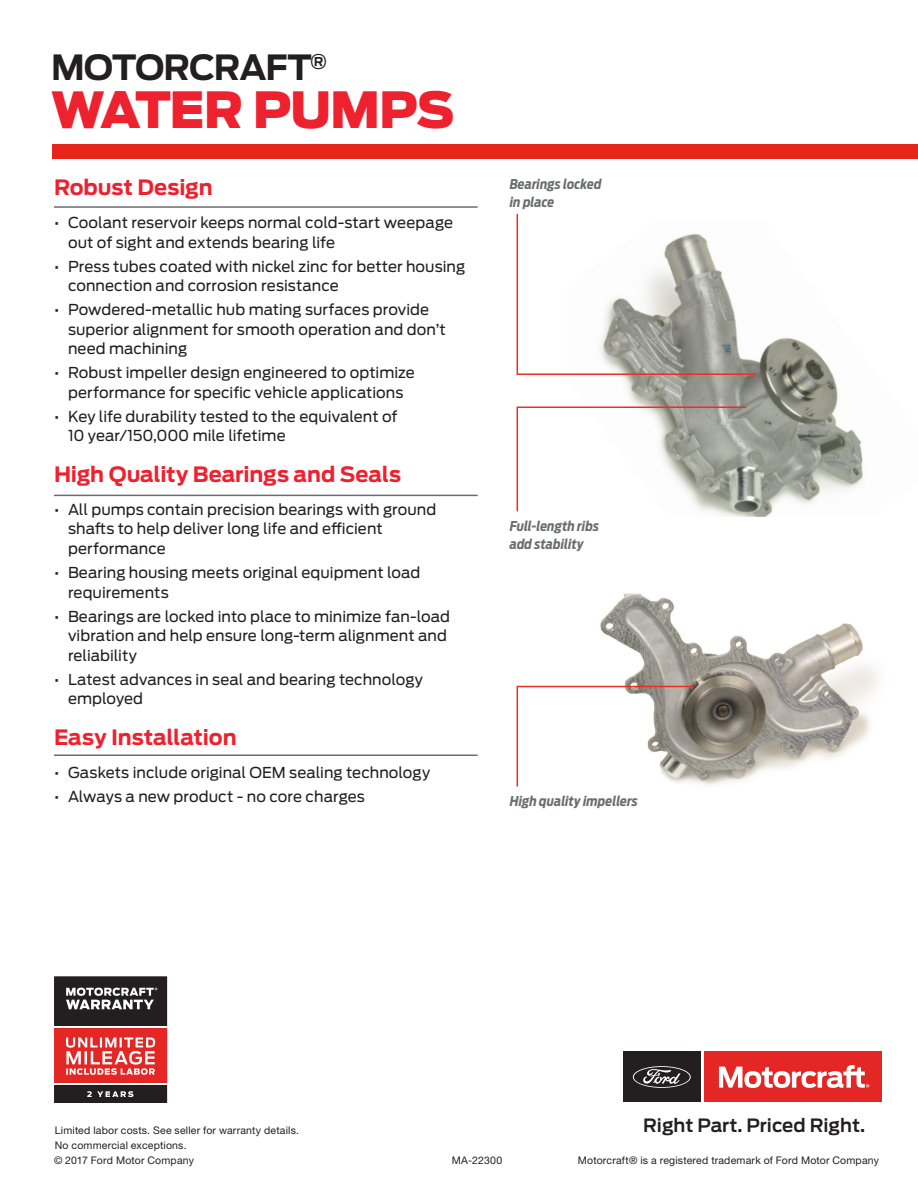
<style>
.page{position:relative;width:918px;height:1188px;background:#fff}
.page>*{position:absolute;margin:0;border:0;box-sizing:border-box;transform-origin:0 0}
.Headlines{font:900 49.5px "Ford Antenna";letter-spacing:-.025em;color:#ee212f}
.Headlines-2{font:700 34.5px "Ford Antenna";letter-spacing:-.035em;color:#231f20}
.text_subhead{font:700 21px "Ford Antenna";letter-spacing:-.005em;color:#ee212f}
.t1{font:600 18.15px "Ford Antenna";color:#231f20}
.t2{font:15px/19.5px "Ford Antenna";color:#231f20}
.Captions{font:italic 700 13.5px/18px "Ford Antenna Cond";letter-spacing:.005em;color:#6c6d70}
.copyright_copy{font:10.5px "Helvetica Neue LT Std";letter-spacing:.02em;color:#231f20}
</style>
<div class="page">
<div style="left:52px;top:145px;width:866px;height:14px;background:#e72419"></div>
<hr style="left:54px;top:495px;width:424px;height:1px;background:#6c6d70">
<hr style="left:54px;top:206px;width:424px;height:2px;background:#6c6d70">
<hr style="left:54px;top:754px;width:424px;height:2px;background:#6c6d70">
<img style="left:622px;top:337px;width:242px;height:180px">
<img style="left:600px;top:593px;width:279px;height:192px">
<svg style="left:516px;top:213px;width:241px;height:163px"></svg>
<svg style="left:516px;top:685px;width:179px;height:102px"></svg>
<svg style="left:516px;top:406px;width:232px;height:107px"></svg>
<div style="left:623px;top:1052px;width:77px;height:50px;background:#231f20"></div>
<div style="left:704px;top:1052px;width:178px;height:50px;background:#e42625"></div>
<svg style="left:719px;top:1065px;width:150px;height:23px"></svg>
<svg style="left:633px;top:1066px;width:58px;height:22px"></svg>
<div style="left:53px;top:1085px;width:115px;height:18px;background:#231f20"></div>
<svg style="left:87px;top:1091px;width:46px;height:6px"></svg>
<div style="left:53px;top:1028px;width:115px;height:55px;background:#e42625"></div>
<svg style="left:66px;top:1038px;width:89px;height:37px"></svg>
<div style="left:53px;top:976px;width:115px;height:50px;background:#231f20"></div>
<svg style="left:66px;top:988px;width:91px;height:21px"></svg>
<div style="left:53px;top:975px;width:116px;height:130px;border:2px solid #fff"></div>
<p class="Headlines-2" style="left:51px;top:37px;width:277px">MOTORCRAFT<sup>®</sup></p>
<p class="Headlines" style="left:51px;top:64px;width:405px">WATER PUMPS</p>
<p class="Captions" style="left:510px;top:173px;width:93px">Bearings locked in place</p>
<p class="text_subhead" style="left:54px;top:168px;width:160px">Robust Design</p>
<p class="t2" style="left:68px;top:211px;width:387px;text-indent:-14px">• Coolant reservoir keeps normal cold-start weepage out of sight and extends bearing life</p>
<p class="t2" style="left:68px;top:255px;width:399px;text-indent:-14px">• Press tubes coated with nickel zinc for better housing connection and corrosion resistance</p>
<p class="t2" style="left:68px;top:298px;width:379px;text-indent:-14px">• Powdered-metallic hub mating surfaces provide superior alignment for smooth operation and don’t need machining</p>
<p class="t2" style="left:54px;top:361px;width:362px;text-align:center">• Robust impeller design engineered to optimize performance for specific vehicle applications</p>
<p class="t2" style="left:68px;top:405px;width:331px;text-indent:-14px">• Key life durability tested to the equivalent of<br>10 year/150,000 mile lifetime</p>
<p class="text_subhead" style="left:54px;top:455px;width:349px">High Quality Bearings and Seals</p>
<p class="t2" style="left:68px;top:498px;width:370px;text-indent:-14px">• All pumps contain precision bearings with ground shafts to help deliver long life and efficient performance</p>
<p class="t2" style="left:68px;top:561px;width:354px;text-indent:-14px">• Bearing housing meets original equipment load requirements</p>
<p class="t2" style="left:68px;top:605px;width:383px;text-indent:-14px">• Bearings are locked into place to minimize fan-load vibration and help ensure long-term alignment and reliability</p>
<p class="t2" style="left:68px;top:668px;width:357px;text-indent:-14px">• Latest advances in seal and bearing technology employed</p>
<p class="text_subhead" style="left:54px;top:718px;width:184px">Easy Installation</p>
<p class="t2" style="left:54px;top:761px;width:378px">• Gaskets include original OEM sealing technology</p>
<p class="t2" style="left:54px;top:785px;width:313px">• Always a new product - no core charges</p>
<p class="Captions" style="left:510px;top:790px;width:130px">High quality impellers</p>
<p class="Captions" style="left:510px;top:516px;width:91px">Full-length ribs add stability</p>
<p class="copyright_copy" style="left:55px;top:1124px;width:246px">Limited labor costs. See seller for warranty details.</p>
<p class="t1" style="left:643px;top:1110px;width:224px">Right Part. Priced Right.</p>
<p class="copyright_copy" style="left:55px;top:1139px;width:133px">No commercial exceptions.</p>
<p class="copyright_copy" style="left:54px;top:1154px;width:142px">© 2017 Ford Motor Company</p>
<p class="copyright_copy" style="left:452px;top:1154px;width:52px">MA-22300</p>
<p class="copyright_copy" style="left:578px;top:1154px;width:303px">Motorcraft® is a registered trademark of Ford Motor Company</p>
</div>
